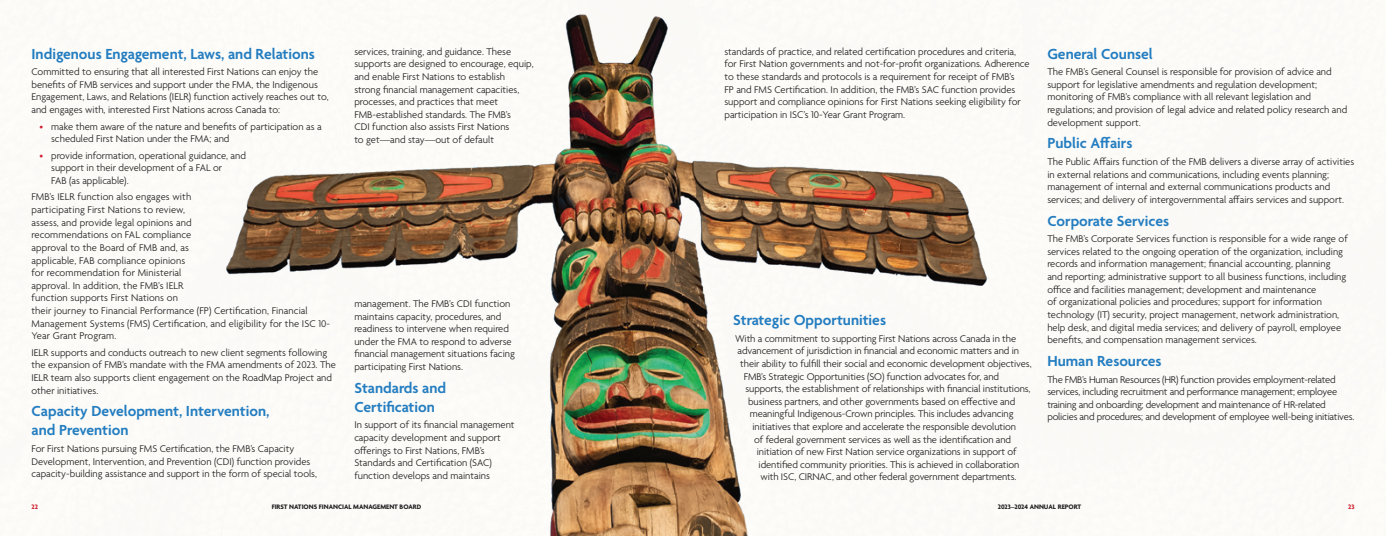
<style>
.page{position:relative;width:1386px;height:536px;background:#fff}
.page>*{position:absolute;margin:0;border:0;box-sizing:border-box;transform-origin:0 0}
.tertiary_headers{font:600 15.75px/18.9px "Agenda";color:#237dc0}
.t1{font:300 10.5px/12.6px "Agenda";color:#231f20}
.t2{font:300 10.5px/12.6px "Agenda";letter-spacing:-.02em;color:#231f20}
.t3{font:700 7px "Agenda";color:#231f20}
.t4{font:700 7px "Agenda";color:#d0202f}
.s1{color:#d0202f}
</style>
<div class="page">
<img style="left:226px;top:14px;width:762px;height:522px">
<p class="tertiary_headers" style="left:32px;top:45px;width:285px">Indigenous Engagement, Laws, and Relations</p>
<p class="t1" style="left:32px;top:66px;width:299px">Committed to ensuring that all interested First Nations can enjoy the benefits of FMB services and support under the FMA, the Indigenous Engagement, Laws, and Relations (IELR) function actively reaches out to, and engages with, interested First Nations across Canada to:</p>
<p class="t1" style="left:51px;top:120px;width:272px;text-indent:-12px"><span class="s1">•</span> make them aware of the nature and benefits of participation as a scheduled First Nation under the FMA; and</p>
<p class="t1" style="left:51px;top:150px;width:196px;text-indent:-12px"><span class="s1">•</span> provide information, operational guidance, and support in their development of a FAL or<br>FAB (as applicable).</p>
<p class="t1" style="left:32px;top:191px;width:300px">FMB’s IELR function also engages with<br>participating First Nations to review,<br>assess, and provide legal opinions and<br>recommendations on FAL compliance<br>approval to the Board of FMB and, as<br>applicable, FAB compliance opinions<br>for recommendation for Ministerial<br>approval. In addition, the FMB’s IELR<br>function supports First Nations on<br>their journey to Financial Performance (FP) Certification, Financial Management Systems (FMS) Certification, and eligibility for the ISC 10- Year Grant Program.</p>
<p class="t1" style="left:32px;top:346px;width:306px">IELR supports and conducts outreach to new client segments following the expansion of FMB’s mandate with the FMA amendments of 2023. The IELR team also supports client engagement on the RoadMap Project and other initiatives.</p>
<p class="tertiary_headers" style="left:32px;top:403px;width:239px">Capacity Development, Intervention, and Prevention</p>
<p class="t1" style="left:32px;top:442px;width:287px">For First Nations pursuing FMS Certification, the FMB’s Capacity<br>Development, Intervention, and Prevention (CDI) function provides capacity-building assistance and support in the form of special tools,</p>
<p class="t1" style="left:354px;top:46px;width:181px">services, training, and guidance. These supports are designed to encourage, equip, and enable First Nations to establish strong financial management capacities, processes, and practices that meet FMB-established standards. The FMB’s<br>CDI function also assists First Nations<br>to get—and stay—out of default</p>
<p class="t1" style="left:354px;top:298px;width:162px">management. The FMB’s CDI function maintains capacity, procedures, and readiness to intervene when required under the FMA to respond to adverse financial management situations facing participating First Nations.</p>
<p class="tertiary_headers" style="left:354px;top:379px;width:93px">Standards and<br>Certification</p>
<p class="t1" style="left:354px;top:419px;width:162px">In support of its financial management capacity development and support offerings to First Nations, FMB’s Standards and Certification (SAC) function develops and maintains</p>
<p class="t1" style="left:724px;top:46px;width:307px">standards of practice, and related certification procedures and criteria, for First Nation governments and not-for-profit organizations. Adherence to these standards and protocols is a requirement for receipt of FMB’s<br>FP and FMS Certification. In addition, the FMB’s SAC function provides support and compliance opinions for First Nations seeking eligibility for participation in ISC’s 10-Year Grant Program.</p>
<p class="tertiary_headers" style="left:733px;top:311px;width:154px">Strategic Opportunities</p>
<p class="t1" style="left:735px;top:332px;width:283px">With a commitment to supporting First Nations across Canada in the</p>
<p class="t1" style="left:738px;top:345px;width:283px">advancement of jurisdiction in financial and economic matters and in</p>
<p class="t1" style="left:740px;top:358px;width:293px">their ability to fulfill their social and economic development objectives,</p>
<p class="t1" style="left:744px;top:370px;width:257px">FMB’s Strategic Opportunities (SO) function advocates for, and</p>
<p class="t1" style="left:746px;top:383px;width:287px">supports, the establishment of relationships with financial institutions,</p>
<p class="t1" style="left:748px;top:395px;width:269px">business partners, and other governments based on effective and</p>
<p class="t1" style="left:750px;top:408px;width:265px">meaningful Indigenous-Crown principles. This includes advancing</p>
<p class="t1" style="left:752px;top:421px;width:265px">initiatives that explore and accelerate the responsible devolution</p>
<p class="t1" style="left:754px;top:433px;width:258px">of federal government services as well as the identification and</p>
<p class="t1" style="left:757px;top:446px;width:261px">initiation of new First Nation service organizations in support of</p>
<p class="t1" style="left:759px;top:458px;width:262px">identified community priorities. This is achieved in collaboration</p>
<p class="t1" style="left:760px;top:471px;width:258px">with ISC, CIRNAC, and other federal government departments.</p>
<p class="tertiary_headers" style="left:1047px;top:45px;width:107px">General Counsel</p>
<p class="t1" style="left:1047px;top:66px;width:301px">The FMB’s General Counsel is responsible for provision of advice and support for legislative amendments and regulation development; monitoring of FMB’s compliance with all relevant legislation and regulations; and provision of legal advice and related policy research and development support.</p>
<p class="tertiary_headers" style="left:1047px;top:135px;width:87px">Public Affairs</p>
<p class="t1" style="left:1047px;top:156px;width:308px">The Public Affairs function of the FMB delivers a diverse array of activities in external relations and communications, including events planning; management of internal and external communications products and services; and delivery of intergovernmental affairs services and support.</p>
<p class="tertiary_headers" style="left:1047px;top:212px;width:123px">Corporate Services</p>
<p class="t1" style="left:1047px;top:233px;width:302px">The FMB’s Corporate Services function is responsible for a wide range of services related to the ongoing operation of the organization, including records and information management; financial accounting, planning and reporting; administrative support to all business functions, including office and facilities management; development and maintenance<br>of organizational policies and procedures; support for information technology (IT) security, project management, network administration, help desk, and digital media services; and delivery of payroll, employee benefits, and compensation management services.</p>
<p class="tertiary_headers" style="left:1047px;top:352px;width:116px">Human Resources</p>
<p class="t2" style="left:1047px;top:373px;width:308px">The FMB’s Human Resources (HR) function provides employment-related services, including recruitment and performance management; employee training and onboarding; development and maintenance of HR-related policies and procedures; and development of employee well-being initiatives.</p>
<p class="t4" style="left:32px;top:503px;width:8px">22</p>
<p class="t3" style="left:272px;top:503px;width:151px">FIRST NATIONS FINANCIAL MANAGEMENT BOARD</p>
<p class="t3" style="left:998px;top:503px;width:85px">2023–2024 ANNUAL REPORT</p>
<p class="t4" style="left:1348px;top:503px;width:8px">23</p>
</div>
